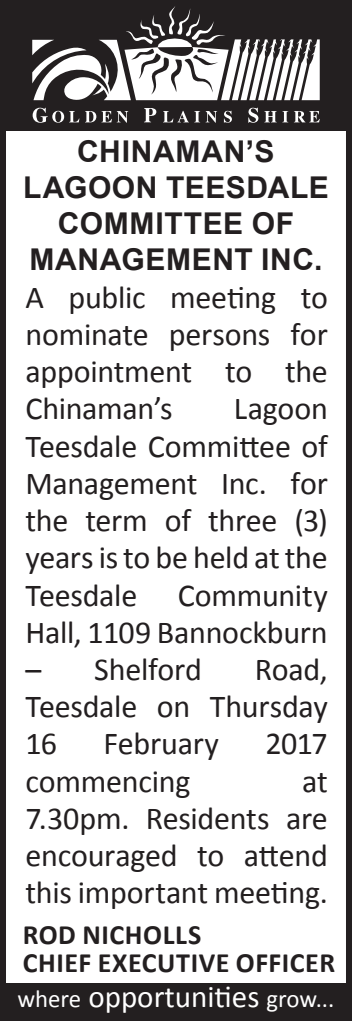
<style>
.page{position:relative;width:352px;height:1021px;background:#fff}
.page>*{position:absolute;margin:0;border:0;box-sizing:border-box;transform-origin:0 0}
.t1{font:32px/37.2px "Calibri";letter-spacing:-.01em;color:#231f20;text-align:justify}
.t2{font:31.2px "Calibri";color:#fff}
.t3{font:700 30px/36px "Arial";letter-spacing:.02em;color:#231f20;text-align:center}
.t4{font:700 28px/28px "Calibri";letter-spacing:.02em;color:#231f20}
.s1{font-size:24.8px}
</style>
<div class="page">
<div style="left:0;top:0;width:351px;height:1020px;border:6px solid #231f20"></div>
<div style="left:0;top:0;width:351px;height:130px;background:#231f20"></div>
<svg style="left:282px;top:111px;width:37px;height:11px"></svg>
<svg style="left:224px;top:111px;width:8px;height:12px"></svg>
<svg style="left:248px;top:108px;width:10px;height:15px"></svg>
<svg style="left:85px;top:111px;width:43px;height:12px"></svg>
<svg style="left:144px;top:108px;width:12px;height:14px"></svg>
<svg style="left:163px;top:111px;width:54px;height:12px"></svg>
<svg style="left:52px;top:111px;width:12px;height:12px"></svg>
<svg style="left:33px;top:108px;width:15px;height:15px"></svg>
<svg style="left:69px;top:111px;width:10px;height:11px"></svg>
<svg style="left:264px;top:111px;width:12px;height:11px"></svg>
<svg style="left:32px;top:6px;width:287px;height:95px"></svg>
<div style="left:0;top:983px;width:351px;height:33px;background:#231f20"></div>
<p class="t3" style="left:23px;top:134px;width:307px">CHINAMAN’S<br>LAGOON TEESDALE<br>COMMITTEE OF<br>MANAGEMENT INC.</p>
<p class="t1" style="left:26px;top:279px;width:303px">A public meeting to nominate persons for appointment to the Chinaman’s</p>
<p class="t1" style="left:26px;top:390px;width:303px;text-indent:208px">Lagoon Teesdale Committee of Management Inc. for the term of three (3) years is to be held at the Teesdale</p>
<p class="t1" style="left:26px;top:576px;width:303px;text-align:right">Community<br>Hall, 1109 Bannockburn</p>
<p class="t1" style="left:26px;top:651px;width:178px">– Shelford</p>
<p class="t1" style="left:26px;top:651px;width:303px;text-indent:229px">Road, Teesdale on Thursday 16</p>
<p class="t1" style="left:103px;top:725px;width:117px">February</p>
<p class="t1" style="left:265px;top:725px;width:64px">2017</p>
<p class="t1" style="left:26px;top:762px;width:166px">commencing</p>
<p class="t1" style="left:26px;top:762px;width:303px;text-indent:276px">at 7.30pm. Residents are encouraged to attend this important meeting.</p>
<p class="t4" style="left:23px;top:920px;width:314px">ROD NICHOLLS<br>CHIEF EXECUTIVE OFFICER</p>
<p class="t2" style="left:17px;top:976px;width:318px"><span class="s1">where</span> opportunities <span class="s1">grow...</span></p>
</div>
